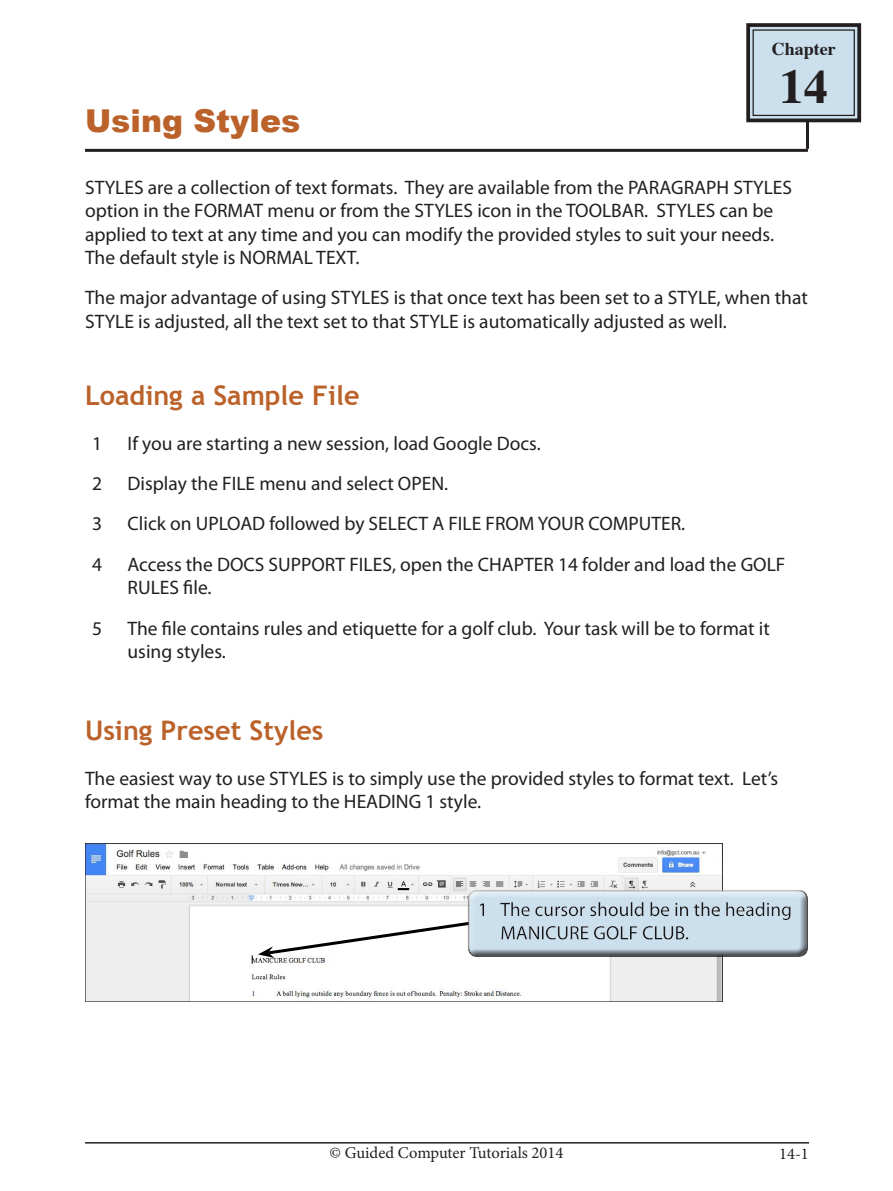
<style>
.page{position:relative;width:893px;height:1191px;background:#fff}
.page>*{position:absolute;margin:0;border:0;box-sizing:border-box;transform-origin:0 0}
.Index_section{font:700 48.3px "Times";color:#231f20}
.Chapter_Title{font:900 31.5px "Arial";color:#bb622a}
.Sub-Head{font:700 27px "Trebuchet MS";color:#bb622a}
.Paragraph{font:19.5px/23.4px "Myriad Pro";color:#231f20}
.Body{font:19.5px/23.4px "Myriad Pro";color:#231f20}
.Index_section-2{font:700 18px "Times";color:#231f20}
.Body-2{font:16.5px "Minion Pro";color:#231f20}
</style>
<div class="page">
<hr style="left:85px;top:1142px;width:724px;height:1px;background:#231f20">
<hr style="left:85px;top:149px;width:723px;height:3px;background:#231f20">
<hr style="left:806px;top:121px;width:3px;height:28px;background:#231f20">
<svg style="left:746px;top:23px;width:116px;height:100px"></svg>
<div style="left:752px;top:29px;width:103px;height:87px;border:1px solid #231f20"></div>
<img style="left:85px;top:843px;width:638px;height:158px">
<svg style="left:258px;top:890px;width:545px;height:68px"></svg>
<div style="left:468px;top:889px;width:346px;height:67px;background:#231f20;opacity:.75"></div>
<p class="Chapter_Title" style="left:85px;top:98px;width:217px">Using Styles</p>
<p class="Index_section-2" style="left:772px;top:31px;width:65px">Chapter</p>
<p class="Index_section" style="left:780px;top:40px;width:50px">14</p>
<p class="Paragraph" style="left:85px;top:175px;width:709px">STYLES are a collection of text formats. They are available from the PARAGRAPH STYLES option in the FORMAT menu or from the STYLES icon in the TOOLBAR. STYLES can be applied to text at any time and you can modify the provided styles to suit your needs.<br>The default style is NORMAL TEXT.</p>
<p class="Paragraph" style="left:85px;top:286px;width:724px">The major advantage of using STYLES is that once text has been set to a STYLE, when that<br>STYLE is adjusted, all the text set to that STYLE is automatically adjusted as well.</p>
<p class="Sub-Head" style="left:85px;top:378px;width:276px">Loading a Sample File</p>
<p class="Body" style="left:92px;top:431px;width:12px">1</p>
<p class="Body" style="left:128px;top:431px;width:415px">If you are starting a new session, load Google Docs.</p>
<p class="Body" style="left:92px;top:471px;width:12px">2</p>
<p class="Body" style="left:128px;top:471px;width:322px">Display the FILE menu and select OPEN.</p>
<p class="Body" style="left:92px;top:512px;width:12px">3</p>
<p class="Body" style="left:128px;top:512px;width:559px">Click on UPLOAD followed by SELECT A FILE FROM YOUR COMPUTER.</p>
<p class="Body" style="left:92px;top:552px;width:12px">4</p>
<p class="Body" style="left:128px;top:552px;width:659px">Access the DOCS SUPPORT FILES, open the CHAPTER 14 folder and load the GOLF<br>RULES file.</p>
<p class="Body" style="left:92px;top:616px;width:12px">5</p>
<p class="Body" style="left:128px;top:616px;width:644px">The file contains rules and etiquette for a golf club. Your task will be to format it using styles.</p>
<p class="Sub-Head" style="left:85px;top:713px;width:240px">Using Preset Styles</p>
<p class="Paragraph" style="left:85px;top:766px;width:695px">The easiest way to use STYLES is to simply use the provided styles to format text. Let’s format the main heading to the HEADING 1 style.</p>
<p class="Body-2" style="left:330px;top:1141px;width:235px">© Guided Computer Tutorials 2014</p>
<p class="Body-2" style="left:779px;top:1142px;width:31px">14-1</p>
</div>
